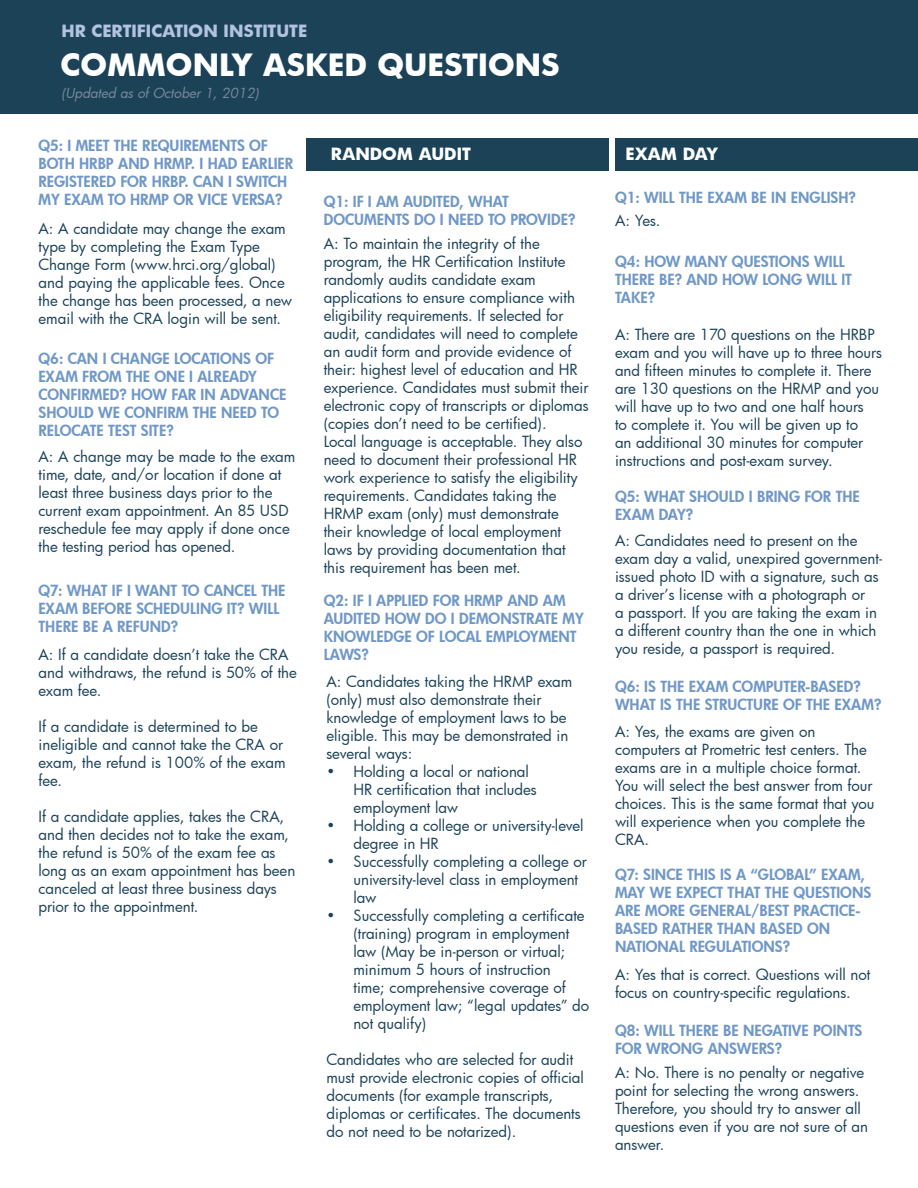
<style>
.page{position:relative;width:918px;height:1188px;background:#fff}
.page>*{position:absolute;margin:0;border:0;box-sizing:border-box;transform-origin:0 0}
.Page_Header{font:700 30px "Futura";color:#fff}
.Page_Header-2{font:700 16.5px "Futura";color:#b1c3e0}
.Page_Header-3{font:700 16.5px "Futura";color:#fff}
.Answer{font:15px/18px "Futura";color:#1c4258}
.Question{font:800 15px/18px "Futura";color:#7098c7}
.Answer-2{font:italic 13.5px "Futura";color:#788b9c}
</style>
<div class="page">
<div style="left:306px;top:138px;width:303px;height:32px;background:#1c4258"></div>
<div style="left:615px;top:138px;width:303px;height:32px;background:#1c4258"></div>
<div style="left:0;top:0;width:918px;height:114px;background:#1c4258"></div>
<p class="Page_Header-2" style="left:61px;top:19px;width:247px">HR CERTIFICATION INSTITUTE</p>
<p class="Page_Header" style="left:61px;top:44px;width:501px">COMMONLY ASKED QUESTIONS</p>
<p class="Answer-2" style="left:62px;top:83px;width:199px">(Updated as of October 1, 2012)</p>
<p class="Question" style="left:39px;top:136px;width:256px">Q5: I MEET THE REQUIREMENTS OF<br>BOTH HRBP AND HRMP. I HAD EARLIER<br>REGISTERED FOR HRBP. CAN I SWITCH<br>MY EXAM TO HRMP OR VICE VERSA?</p>
<p class="Answer" style="left:39px;top:220px;width:255px">A: A candidate may change the exam type by completing the Exam Type Change Form (www.hrci.org/global) and paying the applicable fees. Once the change has been processed, a new email with the CRA login will be sent.</p>
<p class="Question" style="left:39px;top:349px;width:249px">Q6: CAN I CHANGE LOCATIONS OF<br>EXAM FROM THE ONE I ALREADY<br>CONFIRMED? HOW FAR IN ADVANCE<br>SHOULD WE CONFIRM THE NEED TO<br>RELOCATE TEST SITE?</p>
<p class="Answer" style="left:39px;top:448px;width:258px">A: A change may be made to the exam time, date, and/or location if done at least three business days prior to the current exam appointment. An 85 USD reschedule fee may apply if done once the testing period has opened.</p>
<p class="Question" style="left:39px;top:581px;width:249px">Q7: WHAT IF I WANT TO CANCEL THE<br>EXAM BEFORE SCHEDULING IT? WILL<br>THERE BE A REFUND?</p>
<p class="Answer" style="left:39px;top:645px;width:260px">A: If a candidate doesn’t take the CRA and withdraws, the refund is 50% of the exam fee.</p>
<p class="Answer" style="left:39px;top:717px;width:249px">If a candidate is determined to be ineligible and cannot take the CRA or exam, the refund is 100% of the exam fee.</p>
<p class="Answer" style="left:39px;top:807px;width:258px">If a candidate applies, takes the CRA, and then decides not to take the exam, the refund is 50% of the exam fee as long as an exam appointment has been canceled at least three business days prior to the appointment.</p>
<p class="Page_Header-3" style="left:331px;top:143px;width:141px">RANDOM AUDIT</p>
<p class="Question" style="left:324px;top:192px;width:253px">Q1: IF I AM AUDITED, WHAT<br>DOCUMENTS DO I NEED TO PROVIDE?</p>
<p class="Answer" style="left:324px;top:234px;width:267px">A: To maintain the integrity of the program, the HR Certification Institute randomly audits candidate exam applications to ensure compliance with eligibility requirements. If selected for audit, candidates will need to complete an audit form and provide evidence of their: highest level of education and HR experience. Candidates must submit their electronic copy of transcripts or diplomas (copies don’t need to be certified).<br>Local language is acceptable. They also need to document their professional HR work experience to satisfy the eligibility requirements. Candidates taking the HRMP exam (only) must demonstrate their knowledge of local employment laws by providing documentation that this requirement has been met.</p>
<p class="Question" style="left:324px;top:591px;width:262px">Q2: IF I APPLIED FOR HRMP AND AM<br>AUDITED HOW DO I DEMONSTRATE MY<br>KNOWLEDGE OF LOCAL EMPLOYMENT<br>LAWS?</p>
<p class="Answer" style="left:326px;top:672px;width:247px">A: Candidates taking the HRMP exam (only) must also demonstrate their knowledge of employment laws to be eligible. This may be demonstrated in several ways:</p>
<p class="Answer" style="left:353px;top:762px;width:185px;text-indent:-27px">• Holding a local or national<br>HR certification that includes employment law</p>
<p class="Answer" style="left:353px;top:816px;width:232px;text-indent:-27px">• Holding a college or university-level degree in HR</p>
<p class="Answer" style="left:353px;top:852px;width:235px;text-indent:-27px">• Successfully completing a college or university-level class in employment law</p>
<p class="Answer" style="left:353px;top:906px;width:237px;text-indent:-27px">• Successfully completing a certificate (training) program in employment law (May be in-person or virtual; minimum 5 hours of instruction<br>time; comprehensive coverage of employment law; “legal updates” do not qualify)</p>
<p class="Answer" style="left:326px;top:1050px;width:259px">Candidates who are selected for audit must provide electronic copies of official documents (for example transcripts, diplomas or certificates. The documents do not need to be notarized).</p>
<p class="Page_Header-3" style="left:626px;top:143px;width:94px">EXAM DAY</p>
<p class="Question" style="left:615px;top:188px;width:242px">Q1: WILL THE EXAM BE IN ENGLISH?</p>
<p class="Answer" style="left:615px;top:212px;width:47px">A: Yes.</p>
<p class="Question" style="left:615px;top:252px;width:238px">Q4: HOW MANY QUESTIONS WILL<br>THERE BE? AND HOW LONG WILL IT<br>TAKE?</p>
<p class="Answer" style="left:615px;top:325px;width:269px">A: There are 170 questions on the HRBP exam and you will have up to three hours and fifteen minutes to complete it. There are 130 questions on the HRMP and you will have up to two and one half hours<br>to complete it. You will be given up to<br>an additional 30 minutes for computer instructions and post-exam survey.</p>
<p class="Question" style="left:615px;top:488px;width:246px">Q5: WHAT SHOULD I BRING FOR THE<br>EXAM DAY?</p>
<p class="Answer" style="left:615px;top:531px;width:269px">A: Candidates need to present on the exam day a valid, unexpired government&shy;issued photo ID with a signature, such as a driver’s license with a photograph or<br>a passport. If you are taking the exam in a different country than the one in which you reside, a passport is required.</p>
<p class="Question" style="left:615px;top:677px;width:268px">Q6: IS THE EXAM COMPUTER-BASED?<br>WHAT IS THE STRUCTURE OF THE EXAM?</p>
<p class="Answer" style="left:615px;top:722px;width:261px">A: Yes, the exams are given on computers at Prometric test centers. The exams are in a multiple choice format.<br>You will select the best answer from four choices. This is the same format that you will experience when you complete the<br>CRA.</p>
<p class="Question" style="left:615px;top:866px;width:258px">Q7: SINCE THIS IS A “GLOBAL” EXAM,<br>MAY WE EXPECT THAT THE QUESTIONS<br>ARE MORE GENERAL/BEST PRACTICE-<br>BASED RATHER THAN BASED ON<br>NATIONAL REGULATIONS?</p>
<p class="Answer" style="left:615px;top:966px;width:257px">A: Yes that is correct. Questions will not focus on country-specific regulations.</p>
<p class="Question" style="left:615px;top:1022px;width:249px">Q8: WILL THERE BE NEGATIVE POINTS<br>FOR WRONG ANSWERS?</p>
<p class="Answer" style="left:615px;top:1063px;width:255px">A: No. There is no penalty or negative point for selecting the wrong answers.<br>Therefore, you should try to answer all questions even if you are not sure of an answer.</p>
</div>
